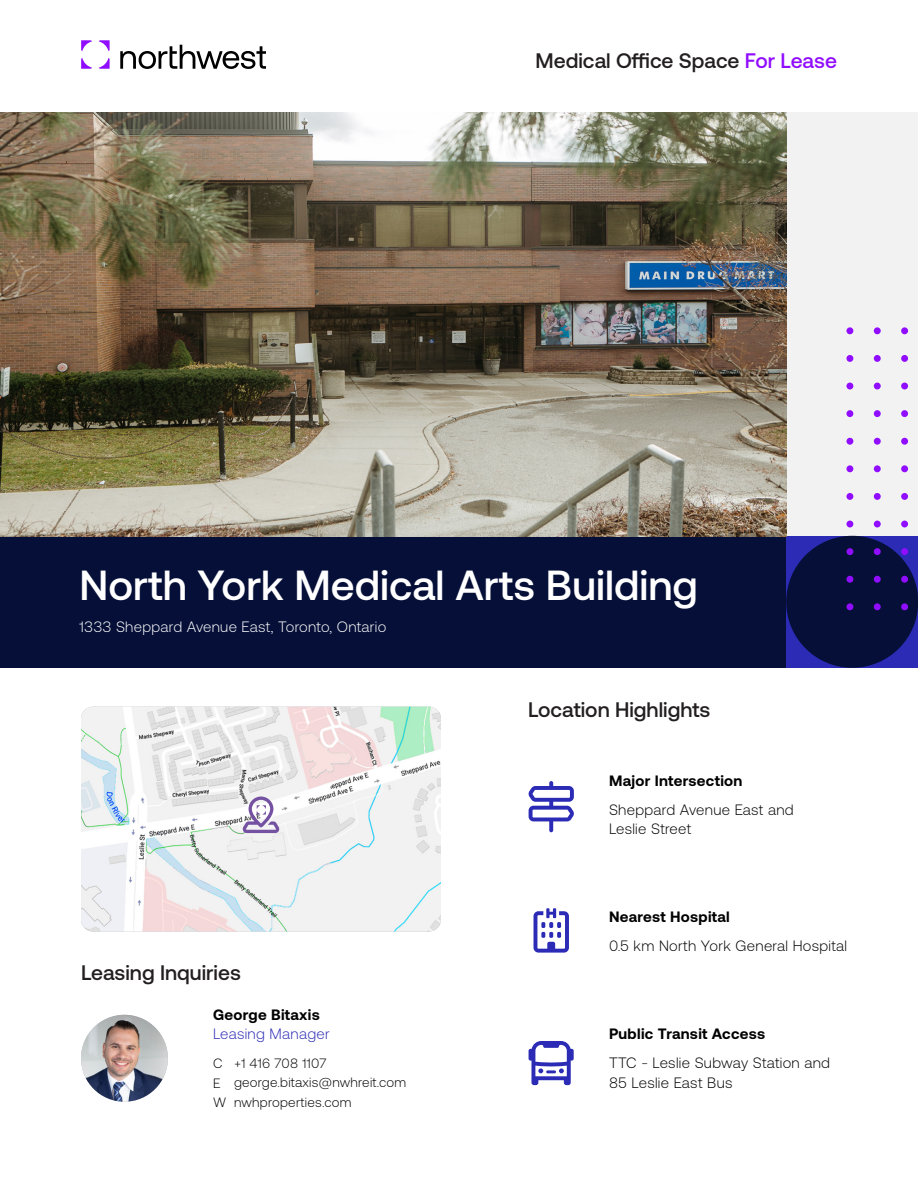
<style>
.page{position:relative;width:918px;height:1188px;background:#fff}
.page>*{position:absolute;margin:0;border:0;box-sizing:border-box;transform-origin:0 0}
.Body{font:500 42px "Aeonik";color:#fff}
.H2_-_Left{font:500 21px "Aeonik";color:#231f20}
.Body-2{font:300 15px "Aeonik";letter-spacing:.02em;color:#000}
.H3_-_Spacing_After{font:700 15px "Aeonik";letter-spacing:.02em;color:#000}
.Body-3{font:300 15px "Aeonik";letter-spacing:.02em;color:#fff}
.t1{font:300 15px "Aeonik";letter-spacing:.02em;color:#2b2bb5}
.Body_-_Small_-_contact{font:300 13.5px/19.5px "Aeonik";letter-spacing:.02em;color:#000}
.s1{color:#910dff}
</style>
<div class="page">
<svg style="left:81px;top:40px;width:11px;height:11px"></svg>
<svg style="left:99px;top:40px;width:11px;height:11px"></svg>
<svg style="left:99px;top:58px;width:11px;height:11px"></svg>
<svg style="left:81px;top:58px;width:11px;height:11px"></svg>
<svg style="left:120px;top:45px;width:146px;height:24px"></svg>
<div style="left:0;top:536px;width:786px;height:132px;background:#050f38"></div>
<div style="left:786px;top:536px;width:132px;height:132px;background:#2b2bb5"></div>
<div style="left:786px;top:112px;width:132px;height:424px;background:#f2f2f2"></div>
<div style="left:786px;top:536px;width:132px;height:132px;background:#050f38;border-radius:50%"></div>
<div style="left:901px;top:327px;width:7px;height:7px;background:#910dff;border-radius:50%"></div>
<div style="left:874px;top:327px;width:7px;height:7px;background:#910dff;border-radius:50%"></div>
<div style="left:846px;top:327px;width:7px;height:7px;background:#910dff;border-radius:50%"></div>
<div style="left:901px;top:355px;width:7px;height:7px;background:#910dff;border-radius:50%"></div>
<div style="left:874px;top:355px;width:7px;height:7px;background:#910dff;border-radius:50%"></div>
<div style="left:846px;top:355px;width:7px;height:7px;background:#910dff;border-radius:50%"></div>
<div style="left:901px;top:383px;width:7px;height:6px;background:#910dff;border-radius:50%"></div>
<div style="left:874px;top:383px;width:7px;height:6px;background:#910dff;border-radius:50%"></div>
<div style="left:846px;top:383px;width:7px;height:6px;background:#910dff;border-radius:50%"></div>
<div style="left:901px;top:410px;width:7px;height:7px;background:#910dff;border-radius:50%"></div>
<div style="left:874px;top:410px;width:7px;height:7px;background:#910dff;border-radius:50%"></div>
<div style="left:846px;top:410px;width:7px;height:7px;background:#910dff;border-radius:50%"></div>
<div style="left:901px;top:438px;width:7px;height:7px;background:#910dff;border-radius:50%"></div>
<div style="left:874px;top:438px;width:7px;height:7px;background:#910dff;border-radius:50%"></div>
<div style="left:846px;top:438px;width:7px;height:7px;background:#910dff;border-radius:50%"></div>
<div style="left:901px;top:465px;width:7px;height:7px;background:#910dff;border-radius:50%"></div>
<div style="left:874px;top:465px;width:7px;height:7px;background:#910dff;border-radius:50%"></div>
<div style="left:846px;top:465px;width:7px;height:7px;background:#910dff;border-radius:50%"></div>
<div style="left:901px;top:493px;width:7px;height:7px;background:#910dff;border-radius:50%"></div>
<div style="left:874px;top:493px;width:7px;height:7px;background:#910dff;border-radius:50%"></div>
<div style="left:846px;top:493px;width:7px;height:7px;background:#910dff;border-radius:50%"></div>
<div style="left:901px;top:521px;width:7px;height:6px;background:#910dff;border-radius:50%"></div>
<div style="left:874px;top:521px;width:7px;height:6px;background:#910dff;border-radius:50%"></div>
<div style="left:846px;top:521px;width:7px;height:6px;background:#910dff;border-radius:50%"></div>
<div style="left:901px;top:548px;width:7px;height:7px;background:#910dff;border-radius:50%"></div>
<div style="left:874px;top:548px;width:7px;height:7px;background:#910dff;border-radius:50%"></div>
<div style="left:846px;top:548px;width:7px;height:7px;background:#910dff;border-radius:50%"></div>
<div style="left:901px;top:576px;width:7px;height:7px;background:#910dff;border-radius:50%"></div>
<div style="left:874px;top:576px;width:7px;height:7px;background:#910dff;border-radius:50%"></div>
<div style="left:846px;top:576px;width:7px;height:7px;background:#910dff;border-radius:50%"></div>
<div style="left:901px;top:603px;width:7px;height:7px;background:#910dff;border-radius:50%"></div>
<div style="left:874px;top:603px;width:7px;height:7px;background:#910dff;border-radius:50%"></div>
<div style="left:846px;top:603px;width:7px;height:7px;background:#910dff;border-radius:50%"></div>
<img style="left:81px;top:707px;width:360px;height:225px">
<svg style="left:243px;top:797px;width:36px;height:36px"></svg>
<svg style="left:529px;top:1041px;width:45px;height:44px"></svg>
<svg style="left:534px;top:908px;width:35px;height:45px"></svg>
<svg style="left:528px;top:781px;width:46px;height:51px"></svg>
<img style="left:0;top:112px;width:786px;height:424px">
<img style="left:81px;top:1015px;width:87px;height:87px;border-radius:43px">
<p class="H2_-_Left" style="left:536px;top:49px;width:303px">Medical Office Space <span class="s1">For Lease</span></p>
<p class="Body" style="left:80px;top:561px;width:620px">North York Medical Arts Building</p>
<p class="Body-3" style="left:80px;top:618px;width:308px">1333 Sheppard Avenue East, Toronto, Ontario</p>
<p class="H2_-_Left" style="left:528px;top:698px;width:184px">Location Highlights</p>
<p class="H3_-_Spacing_After" style="left:609px;top:772px;width:135px">Major Intersection</p>
<p class="Body-2" style="left:609px;top:801px;width:186px">Sheppard Avenue East and</p>
<p class="Body-2" style="left:609px;top:821px;width:84px">Leslie Street</p>
<p class="H2_-_Left" style="left:81px;top:961px;width:161px">Leasing Inquiries</p>
<h3 class="H3_-_Spacing_After" style="left:213px;top:1006px;width:108px">George Bitaxis</h3>
<h4 class="t1" style="left:213px;top:1026px;width:118px">Leasing Manager</h4>
<p class="Body_-_Small_-_contact" style="left:234px;top:1053px;width:174px">+1 416 708 1107 george.bitaxis@nwhreit.com nwhproperties.com</p>
<p class="Body_-_Small_-_contact" style="left:213px;top:1054px;width:15px">C<br>E<br>W</p>
<p class="H3_-_Spacing_After" style="left:609px;top:908px;width:122px">Nearest Hospital</p>
<p class="Body-2" style="left:609px;top:938px;width:239px">0.5 km North York General Hospital</p>
<p class="H3_-_Spacing_After" style="left:609px;top:1025px;width:158px">Public Transit Access</p>
<p class="Body-2" style="left:609px;top:1055px;width:223px">TTC - Leslie Subway Station and</p>
<p class="Body-2" style="left:609px;top:1074px;width:125px">85 Leslie East Bus</p>
</div>
